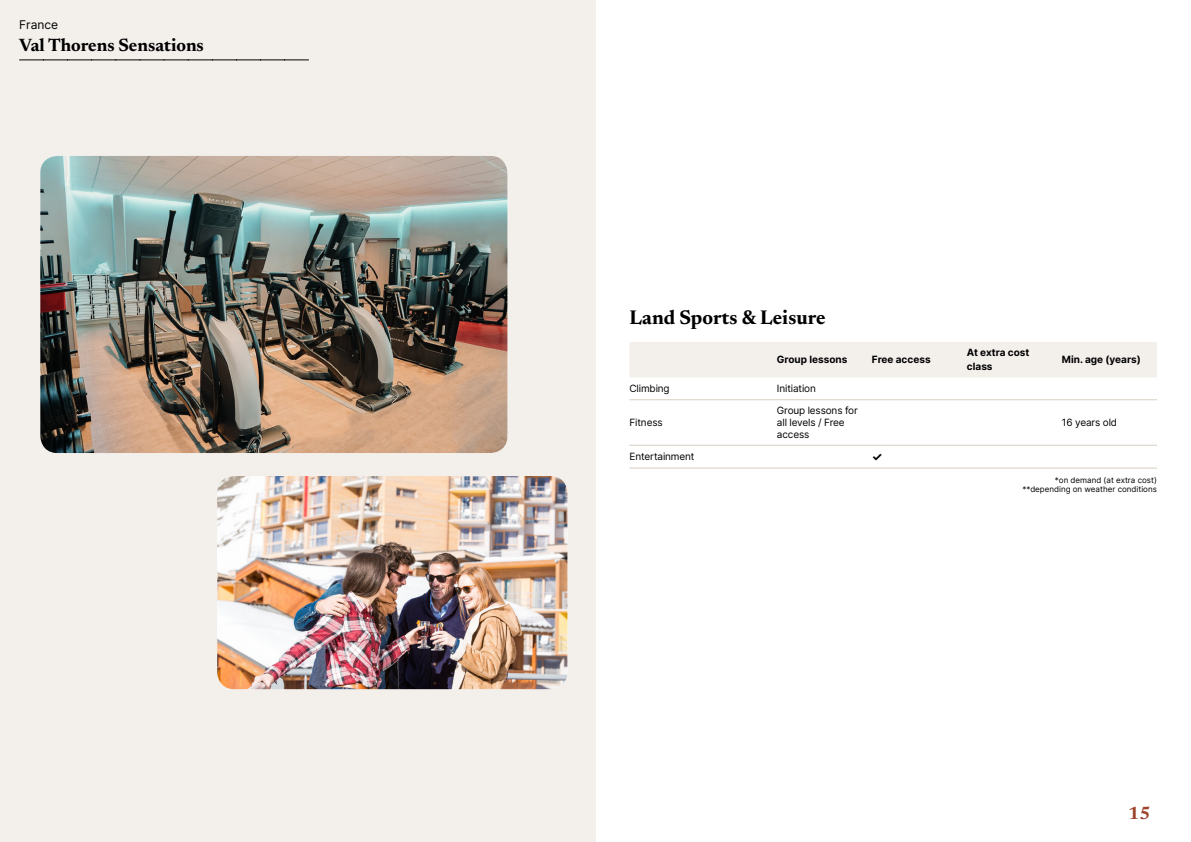
<style>
.page{position:relative;width:1191px;height:842px;background:#fff}
.page>*{position:absolute;margin:0;border:0;box-sizing:border-box;transform-origin:0 0}
.t1{font:700 20px "Newsreader 24 pt";color:#000}
.t2{font:700 18px "Newsreader 24 pt";color:#000}
.t3{font:700 18px "Newsreader 24 pt";color:#9d432c}
.t4{font:12px "Inter";color:#000}
.t5{font:700 12px "Inter";color:#000}
.t6{font:10px/12px "Inter";letter-spacing:-.015em;color:#000}
.t7{font:700 10px/14px "Inter";color:#000}
.t8{font:8px/9.6px "Inter";color:#000;text-align:right}
</style>
<div class="page">
<div style="left:0;top:0;width:595px;height:842px;background:#f3f0ec"></div>
<img style="left:40px;top:156px;width:467px;height:297px">
<img style="left:217px;top:476px;width:350px;height:213px">
<svg style="left:20px;top:60px;width:288px;height:1px"></svg>
<div style="left:630px;top:342px;width:527px;height:35px;background:#f3f0ec"></div>
<hr style="left:629px;top:399px;width:148px;height:1px;background:#d7cdc1">
<hr style="left:777px;top:399px;width:95px;height:1px;background:#d7cdc1">
<hr style="left:872px;top:399px;width:95px;height:1px;background:#d7cdc1">
<hr style="left:967px;top:399px;width:95px;height:1px;background:#d7cdc1">
<hr style="left:1062px;top:399px;width:95px;height:1px;background:#d7cdc1">
<hr style="left:629px;top:445px;width:148px;height:1px;background:#d7cdc1">
<hr style="left:777px;top:445px;width:95px;height:1px;background:#d7cdc1">
<hr style="left:872px;top:445px;width:95px;height:1px;background:#d7cdc1">
<hr style="left:967px;top:445px;width:95px;height:1px;background:#d7cdc1">
<hr style="left:1062px;top:445px;width:95px;height:1px;background:#d7cdc1">
<hr style="left:629px;top:468px;width:148px;height:1px;background:#d7cdc1">
<hr style="left:777px;top:468px;width:95px;height:1px;background:#d7cdc1">
<hr style="left:872px;top:468px;width:95px;height:1px;background:#d7cdc1">
<hr style="left:967px;top:468px;width:95px;height:1px;background:#d7cdc1">
<hr style="left:1062px;top:468px;width:95px;height:1px;background:#d7cdc1">
<p class="t4" style="left:19px;top:15px;width:40px">France</p>
<h2 class="t2" style="left:19px;top:32px;width:186px">Val Thorens Sensations</h2>
<h1 class="t1" style="left:629px;top:303px;width:197px">Land Sports &amp; Leisure</h1>
<p class="t7" style="left:777px;top:352px;width:72px">Group lessons</p>
<p class="t7" style="left:872px;top:352px;width:60px">Free access</p>
<p class="t7" style="left:967px;top:345px;width:64px">At extra cost class</p>
<p class="t7" style="left:1062px;top:352px;width:80px">Min. age (years)</p>
<p class="t6" style="left:629px;top:382px;width:42px">Climbing</p>
<p class="t6" style="left:777px;top:382px;width:40px">Initiation</p>
<p class="t6" style="left:629px;top:416px;width:35px">Fitness</p>
<p class="t6" style="left:777px;top:404px;width:82px">Group lessons for all levels / Free access</p>
<p class="t6" style="left:1062px;top:416px;width:57px">16 years old</p>
<p class="t6" style="left:629px;top:450px;width:66px">Entertainment</p>
<p class="t5" style="left:872px;top:448px;width:12px">✓</p>
<p class="t8" style="left:1022px;top:475px;width:136px">*on demand (at extra cost) **depending on weather conditions</p>
<h2 class="t3" style="left:1128px;top:800px;width:24px">15</h2>
</div>
